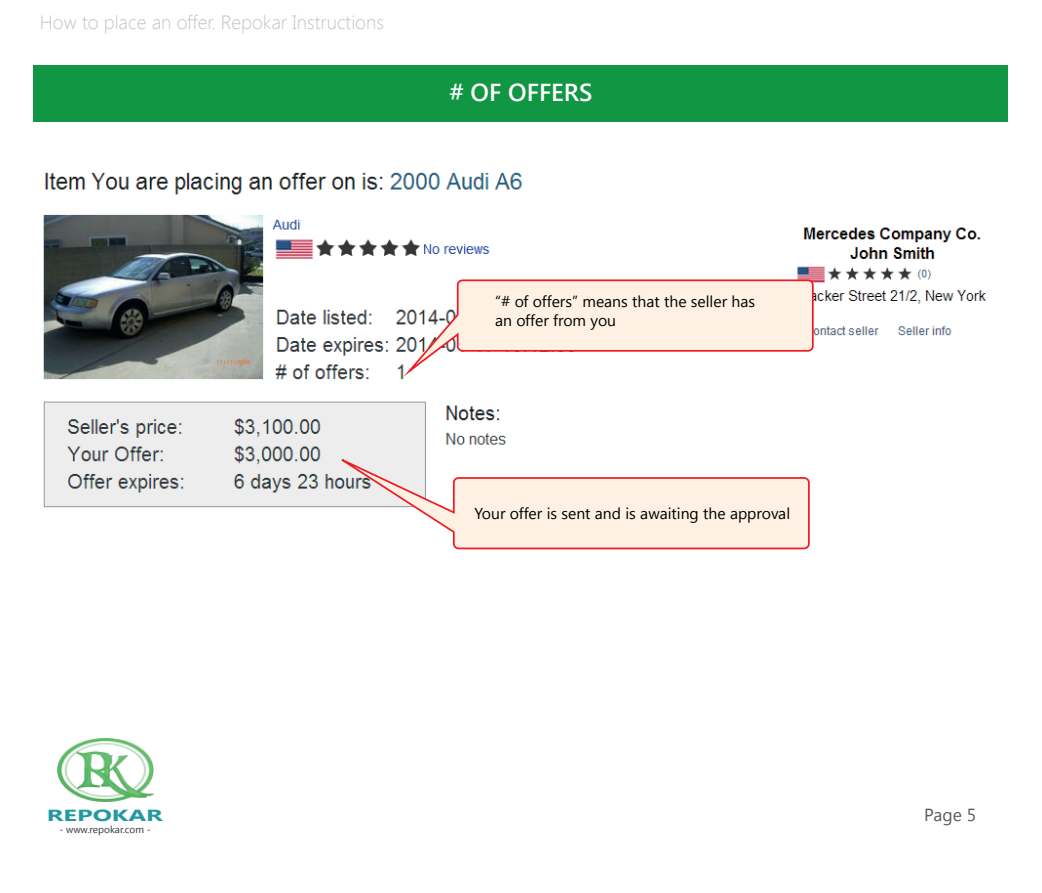
<style>
.page{position:relative;width:1042px;height:893px;background:#fff}
.page>*{position:absolute;margin:0;border:0;box-sizing:border-box;transform-origin:0 0}
.t1{font:600 24.5px "Segoe UI";color:#fff}
.t2{font:300 19.25px "Segoe UI";color:#c2c3c3}
.t3{font:17.5px "Segoe UI";color:#58595b}
.t4{font:700 16.1px "Segoe UI";color:#2498a0;scale:1.58 1}
.t5{font:15.75px/19.2px "Segoe UI";color:#000001}
.t6{font:9.97px "Segoe UI";color:#313537}
</style>
<div class="page">
<img style="left:43px;top:172px;width:944px;height:336px">
<img style="left:57px;top:739px;width:96px;height:62px">
<svg style="left:397px;top:279px;width:417px;height:103px"></svg>
<svg style="left:319px;top:447px;width:491px;height:103px"></svg>
<div style="left:34px;top:66px;width:974px;height:56px;background:#119644"></div>
<p class="t2" style="left:40px;top:9px;width:345px">How to place an offer. Repokar Instructions</p>
<h1 class="t1" style="left:449px;top:75px;width:145px"># OF OFFERS</h1>
<p class="t5" style="left:495px;top:291px;width:261px">“# of offers” means that the seller has an offer from you</p>
<p class="t5" style="left:474px;top:503px;width:317px">Your offer is sent and is awaiting the approval</p>
<p class="t4" style="left:47px;top:804px;width:75px">REPOKAR</p>
<p class="t3" style="left:924px;top:803px;width:53px">Page 5</p>
<p class="t6" style="left:59px;top:823px;width:93px">- www.repokar.com -</p>
</div>
